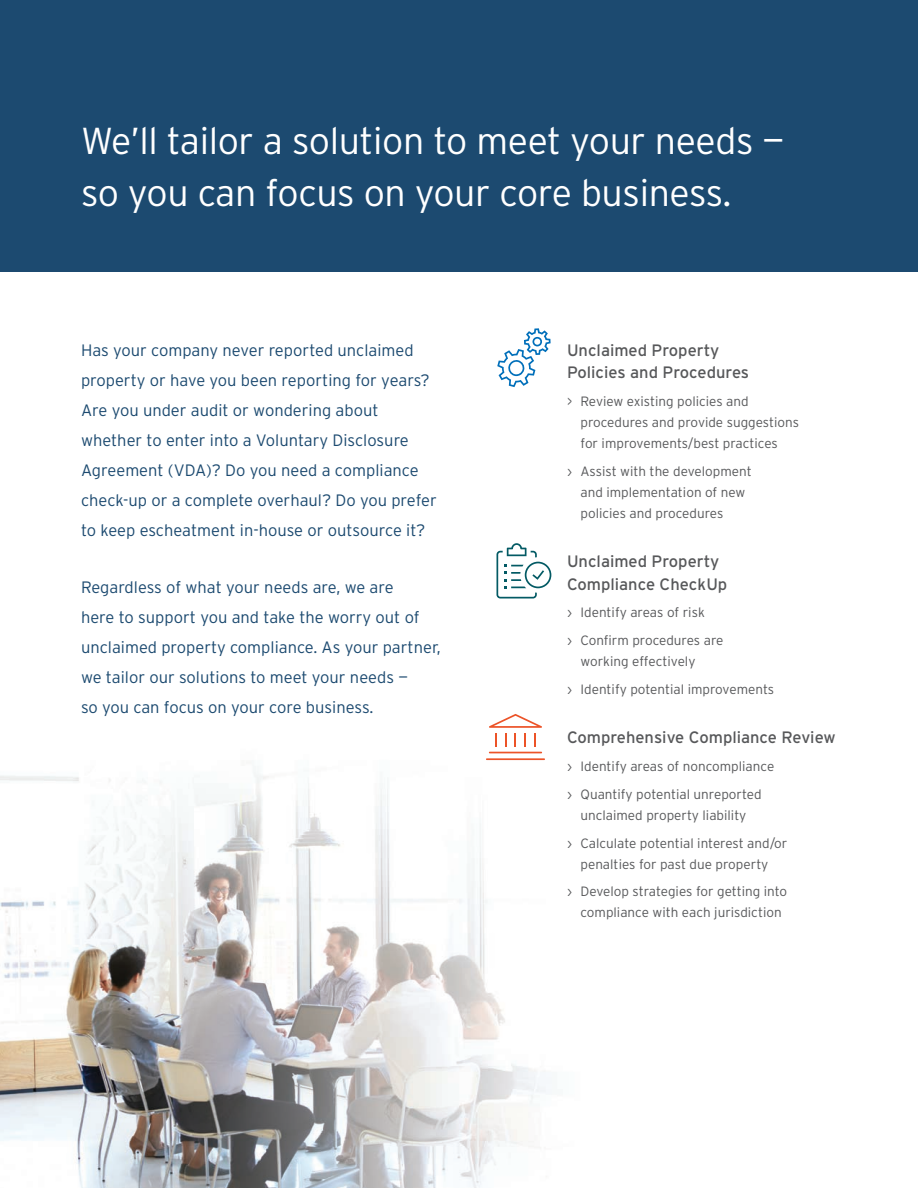
<style>
.page{position:relative;width:918px;height:1188px;background:#fff}
.page>*{position:absolute;margin:0;border:0;box-sizing:border-box;transform-origin:0 0}
.t1{font:300 37.5px/52.5px "Interstate";letter-spacing:-.01em;color:#fff}
.Icon_Subhead{font:300 16.5px/30px "Interstate";color:#1c4a70}
.Icon_Subhead-2{font:16.5px/22.5px "Interstate";color:#57585a}
.Icon_Bullets{font:300 13.5px/21px "Interstate";color:#57585a}
</style>
<div class="page">
<img style="left:0;top:751px;width:546px;height:437px">
<div style="left:0;top:0;width:918px;height:272px;background:#1c4a70"></div>
<svg style="left:497px;top:328px;width:54px;height:59px"></svg>
<svg style="left:497px;top:543px;width:54px;height:55px"></svg>
<hr style="left:486px;top:758px;width:59px;height:2px;background:#ec5328">
<hr style="left:489px;top:752px;width:53px;height:1px;background:#ec5328">
<svg style="left:489px;top:714px;width:53px;height:33px"></svg>
<p class="t1" style="left:81px;top:114px;width:705px">We’ll tailor a solution to meet your needs — so you can focus on your core business.</p>
<p class="Icon_Subhead" style="left:81px;top:335px;width:357px">Has your company never reported unclaimed property or have you been reporting for years?<br>Are you under audit or wondering about whether to enter into a Voluntary Disclosure Agreement (VDA)? Do you need a compliance check-up or a complete overhaul? Do you prefer to keep escheatment in-house or outsource it?</p>
<p class="Icon_Subhead" style="left:81px;top:572px;width:361px">Regardless of what your needs are, we are<br>here to support you and take the worry out of unclaimed property compliance. As your partner, we tailor our solutions to meet your needs —<br>so you can focus on your core business.</p>
<p class="Icon_Subhead-2" style="left:567px;top:338px;width:184px">Unclaimed Property<br>Policies and Procedures</p>
<p class="Icon_Bullets" style="left:580px;top:390px;width:220px;text-indent:-14px">&gt; Review existing policies and procedures and provide suggestions for improvements/best practices</p>
<p class="Icon_Bullets" style="left:580px;top:460px;width:173px;text-indent:-14px">› Assist with the development and implementation of new policies and procedures</p>
<p class="Icon_Subhead-2" style="left:567px;top:550px;width:162px">Unclaimed Property<br>Compliance CheckUp</p>
<p class="Icon_Bullets" style="left:567px;top:602px;width:139px">› Identify areas of risk</p>
<p class="Icon_Bullets" style="left:580px;top:630px;width:144px;text-indent:-14px">› Confirm procedures are working effectively</p>
<p class="Icon_Bullets" style="left:567px;top:678px;width:209px">› Identify potential improvements</p>
<p class="Icon_Subhead-2" style="left:567px;top:726px;width:270px">Comprehensive Compliance Review</p>
<p class="Icon_Bullets" style="left:567px;top:756px;width:209px">› Identify areas of noncompliance</p>
<p class="Icon_Bullets" style="left:567px;top:783px;width:196px;text-align:center">› Quantify potential unreported unclaimed property liability</p>
<p class="Icon_Bullets" style="left:567px;top:832px;width:222px;text-align:center">› Calculate potential interest and/or penalties for past due property</p>
<p class="Icon_Bullets" style="left:567px;top:881px;width:222px;text-align:center">› Develop strategies for getting into compliance with each jurisdiction</p>
</div>
